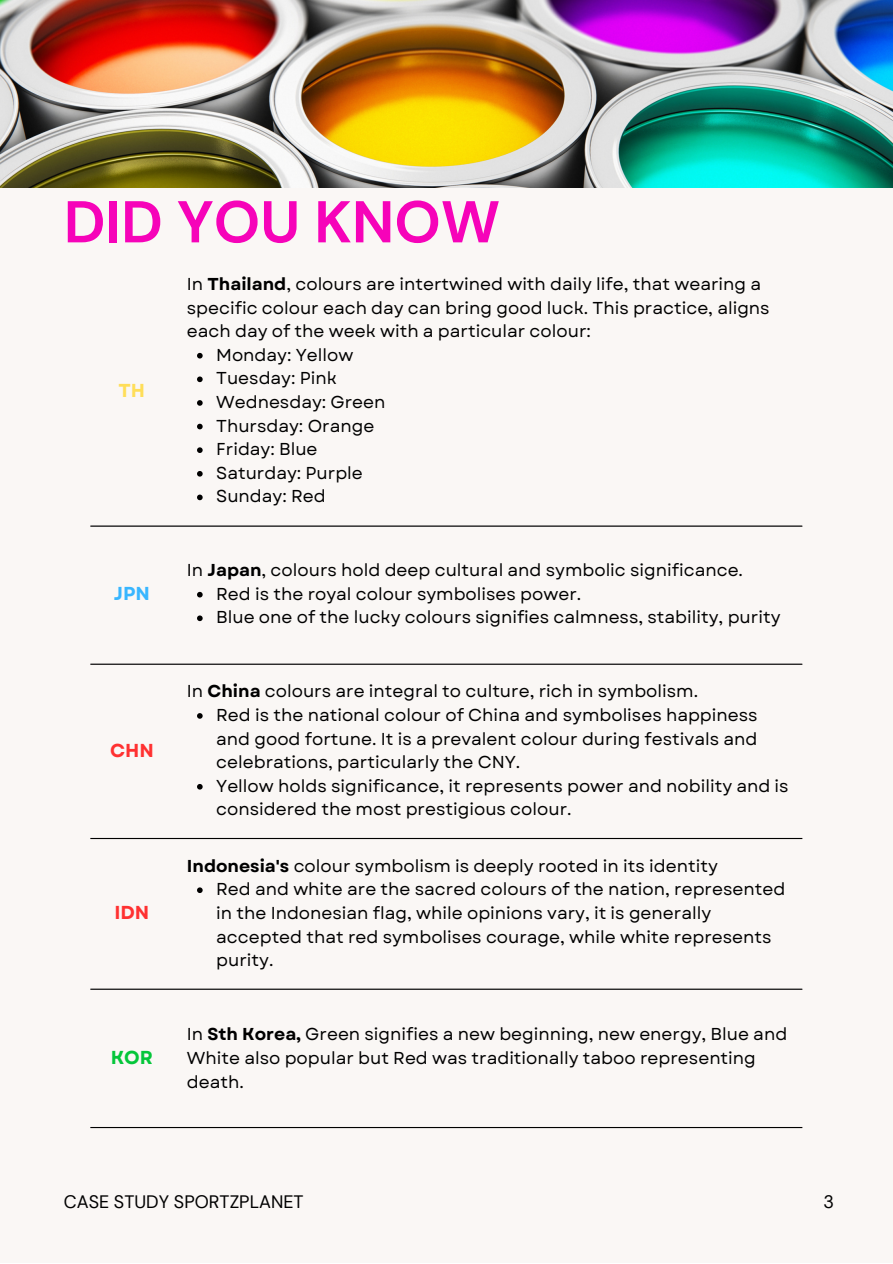
<style>
.page{position:relative;width:893px;height:1264px;background:#fff}
.page>*{position:absolute;margin:0;border:0;box-sizing:border-box;transform-origin:0 0}
.t1{font:700 58.8px "DM Sans";color:#f603b9}
.t2{font:700 18.75px "Garet";color:#ff3131}
.t3{font:700 18.75px "Garet";color:#38b6ff}
.t4{font:700 18.75px "Garet";color:#04c63a}
.t5{font:700 18.75px "Garet";color:#ffde59}
.t6{font:18px "DM Sans";color:#000}
.t7{font:17.25px/23.5px "Garet";color:#000}
.s1{font-weight:700}
</style>
<div class="page">
<div style="left:0;top:0;width:892px;height:1262px;background:#faf7f5"></div>
<img style="left:0;top:0;width:892px;height:188px">
<svg style="left:197px;top:353px;width:6px;height:5px"></svg>
<svg style="left:197px;top:376px;width:6px;height:6px"></svg>
<svg style="left:197px;top:400px;width:6px;height:6px"></svg>
<svg style="left:197px;top:424px;width:6px;height:5px"></svg>
<svg style="left:197px;top:447px;width:6px;height:6px"></svg>
<svg style="left:197px;top:471px;width:6px;height:5px"></svg>
<svg style="left:197px;top:494px;width:6px;height:6px"></svg>
<svg style="left:197px;top:592px;width:6px;height:5px"></svg>
<svg style="left:197px;top:615px;width:6px;height:6px"></svg>
<svg style="left:197px;top:713px;width:6px;height:5px"></svg>
<svg style="left:197px;top:784px;width:6px;height:5px"></svg>
<svg style="left:197px;top:887px;width:6px;height:6px"></svg>
<hr style="left:90px;top:525px;width:712px;height:1px;background:#000">
<hr style="left:90px;top:663px;width:712px;height:1px;background:#000">
<hr style="left:90px;top:838px;width:712px;height:1px;background:#000">
<hr style="left:90px;top:988px;width:712px;height:1px;background:#000">
<hr style="left:90px;top:1126px;width:712px;height:2px;background:#000">
<p class="t1" style="left:64px;top:184px;width:438px">DID YOU KNOW</p>
<p class="t5" style="left:118px;top:377px;width:28px">TH</p>
<p class="t7" style="left:187px;top:272px;width:584px">In <span class="s1">Thailand</span>, colours are intertwined with daily life, that wearing a specific colour each day can bring good luck. This practice, aligns each day of the week with a particular colour:</p>
<p class="t7" style="left:216px;top:343px;width:139px">Monday: Yellow</p>
<p class="t7" style="left:216px;top:366px;width:122px">Tuesday: Pink</p>
<p class="t7" style="left:216px;top:390px;width:171px">Wednesday: Green</p>
<p class="t7" style="left:216px;top:414px;width:159px">Thursday: Orange</p>
<p class="t7" style="left:216px;top:437px;width:103px">Friday: Blue</p>
<p class="t7" style="left:216px;top:461px;width:148px">Saturday: Purple</p>
<p class="t7" style="left:216px;top:484px;width:111px">Sunday: Red</p>
<p class="t7" style="left:187px;top:558px;width:557px">In <span class="s1">Japan</span>, colours hold deep cultural and symbolic significance.</p>
<p class="t3" style="left:114px;top:579px;width:38px">JPN</p>
<p class="t7" style="left:216px;top:582px;width:366px">Red is the royal colour symbolises power.</p>
<p class="t7" style="left:216px;top:605px;width:565px">Blue one of the lucky colours signifies calmness, stability, purity</p>
<p class="t2" style="left:110px;top:737px;width:45px">CHN</p>
<p class="t2" style="left:114px;top:898px;width:36px">IDN</p>
<p class="t4" style="left:111px;top:1043px;width:44px">KOR</p>
<p class="t7" style="left:187px;top:679px;width:512px">In <span class="s1">China</span> colours are integral to culture, rich in symbolism.</p>
<p class="t7" style="left:216px;top:703px;width:543px;text-align:justify">Red is the national colour of China and symbolises happiness and good fortune. It is a prevalent colour during festivals and celebrations, particularly the CNY.</p>
<p class="t7" style="left:216px;top:774px;width:574px">Yellow holds significance, it represents power and nobility and is considered the most prestigious colour.</p>
<p class="t7" style="left:187px;top:854px;width:532px"><span class="s1">Indonesia's</span> colour symbolism is deeply rooted in its identity</p>
<p class="t7" style="left:216px;top:877px;width:570px">Red and white are the sacred colours of the nation, represented in the Indonesian flag, while opinions vary, it is generally accepted that red symbolises courage, while white represents purity.</p>
<p class="t7" style="left:187px;top:1022px;width:601px">In <span class="s1">Sth Korea,</span> Green signifies a new beginning, new energy, Blue and<br>White also popular but Red was traditionally taboo representing death.</p>
<p class="t6" style="left:64px;top:1190px;width:241px">CASE STUDY SPORTZPLANET</p>
<p class="t6" style="left:823px;top:1190px;width:12px">3</p>
</div>
